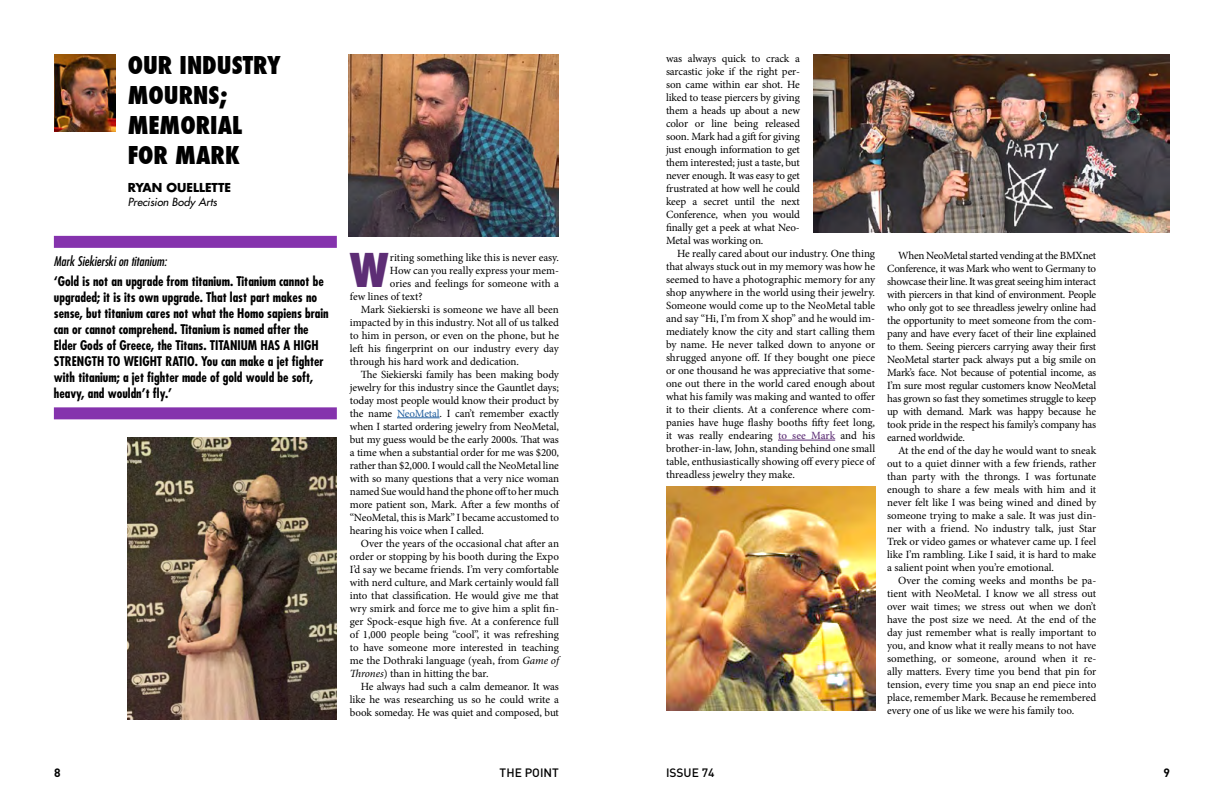
<style>
.page{position:relative;width:1224px;height:792px;background:#fff}
.page>*{position:absolute;margin:0;border:0;box-sizing:border-box;transform-origin:0 0}
.t1{font:800 condensed 45.5px "Futura";color:#5d2d75}
.t2{font:800 condensed 24px/30px "Futura";color:#000}
.t3{font:700 condensed 13px/16px "Futura";color:#000}
.t4{font:italic condensed 13px "Futura";color:#000}
.t5{font:500 12px "DIN";color:#000}
.t6{font:700 12px "Futura";color:#000}
.t7{font:700 12px "DIN";color:#000}
.t8{font:11px/13px "Minion Pro";letter-spacing:-.01em;color:#000;text-align:justify}
.t9{font:italic 11px "Futura";color:#000}
.s1{color:#215e9e}
.s2{font-style:italic}
.s3{font-weight:500;color:#5d2d75}
</style>
<div class="page">
<img style="left:54px;top:54px;width:62px;height:77px">
<hr style="left:397px;top:418px;width:43px;height:1px;background:#215e9e">
<hr style="left:778px;top:440px;width:57px;height:1px;background:#5d2d75">
<img style="left:349px;top:54px;width:210px;height:182px">
<img style="left:813px;top:54px;width:357px;height:179px">
<img style="left:666px;top:486px;width:209px;height:225px">
<img style="left:128px;top:438px;width:209px;height:282px">
<div style="left:54px;top:236px;width:283px;height:12px;background:#8533ad"></div>
<div style="left:54px;top:407px;width:283px;height:12px;background:#8533ad"></div>
<h2 class="t2" style="left:128px;top:50px;width:154px">OUR INDUSTRY<br>MOURNS;<br>MEMORIAL<br>FOR MARK</h2>
<p class="t6" style="left:128px;top:179px;width:105px">RYAN OUELLETTE</p>
<p class="t9" style="left:128px;top:194px;width:91px">Precision Body Arts</p>
<p class="t4" style="left:54px;top:253px;width:114px">Mark Siekierski on titanium:</p>
<p class="t3" style="left:54px;top:273px;width:276px">‘Gold is not an upgrade from titanium. Titanium cannot be upgraded; it is its own upgrade. That last part makes no sense, but titanium cares not what the Homo sapiens brain can or cannot comprehend. Titanium is named after the Elder Gods of Greece, the Titans. TITANIUM HAS A HIGH STRENGTH TO WEIGHT RATIO. You can make a jet fighter with titanium; a jet fighter made of gold would be soft, heavy, and wouldn’t fly.’</p>
<h1 class="t1" style="left:350px;top:239px;width:40px">W</h1>
<p class="t8" style="left:390px;top:251px;width:171px">riting something like this is never easy.</p>
<p class="t8" style="left:390px;top:264px;width:171px">How can you really express your mem-</p>
<p class="t8" style="left:390px;top:277px;width:171px">ories and feelings for someone with a</p>
<p class="t8" style="left:350px;top:290px;width:74px">few lines of text?</p>
<p class="t8" style="left:361px;top:303px;width:200px">Mark Siekierski is someone we have all been</p>
<p class="t8" style="left:350px;top:316px;width:211px">impacted by in this industry. Not all of us talked</p>
<p class="t8" style="left:350px;top:329px;width:211px">to him in person, or even on the phone, but he</p>
<p class="t8" style="left:350px;top:342px;width:211px">left his fingerprint on our industry every day</p>
<p class="t8" style="left:350px;top:355px;width:171px">through his hard work and dedication.</p>
<p class="t8" style="left:361px;top:368px;width:200px">The Siekierski family has been making body</p>
<p class="t8" style="left:350px;top:381px;width:211px">jewelry for this industry since the Gauntlet days;</p>
<p class="t8" style="left:350px;top:394px;width:211px">today most people would know their product by</p>
<p class="t8" style="left:350px;top:407px;width:211px">the name <span class="s1">NeoMetal</span>. I can’t remember exactly</p>
<p class="t8" style="left:350px;top:420px;width:211px">when I started ordering jewelry from NeoMetal,</p>
<p class="t8" style="left:350px;top:433px;width:211px">but my guess would be the early 2000s. That was</p>
<p class="t8" style="left:350px;top:446px;width:211px">a time when a substantial order for me was $200,</p>
<p class="t8" style="left:350px;top:459px;width:211px">rather than $2,000. I would call the NeoMetal line</p>
<p class="t8" style="left:350px;top:472px;width:211px">with so many questions that a very nice woman</p>
<p class="t8" style="left:350px;top:485px;width:211px">named Sue would hand the phone off to her much</p>
<p class="t8" style="left:350px;top:498px;width:211px">more patient son, Mark. After a few months of</p>
<p class="t8" style="left:350px;top:511px;width:211px">“NeoMetal, this is Mark” I became accustomed to</p>
<p class="t8" style="left:350px;top:524px;width:136px">hearing his voice when I called.</p>
<p class="t8" style="left:361px;top:537px;width:200px">Over the years of the occasional chat after an</p>
<p class="t8" style="left:350px;top:550px;width:211px">order or stopping by his booth during the Expo</p>
<p class="t8" style="left:350px;top:563px;width:211px">I’d say we became friends. I’m very comfortable</p>
<p class="t8" style="left:350px;top:576px;width:211px">with nerd culture, and Mark certainly would fall</p>
<p class="t8" style="left:350px;top:589px;width:211px">into that classification. He would give me that</p>
<p class="t8" style="left:350px;top:602px;width:211px">wry smirk and force me to give him a split fin-</p>
<p class="t8" style="left:350px;top:615px;width:211px">ger Spock-esque high five. At a conference full</p>
<p class="t8" style="left:350px;top:628px;width:211px">of 1,000 people being “cool”, it was refreshing</p>
<p class="t8" style="left:350px;top:641px;width:211px">to have someone more interested in teaching</p>
<p class="t8" style="left:350px;top:654px;width:211px">me the Dothraki language (yeah, from <span class="s2">Game of</span></p>
<p class="t8" style="left:350px;top:667px;width:140px"><span class="s2">Thrones</span>) than in hitting the bar.</p>
<p class="t8" style="left:361px;top:680px;width:200px">He always had such a calm demeanor. It was</p>
<p class="t8" style="left:350px;top:693px;width:211px">like he was researching us so he could write a</p>
<p class="t8" style="left:350px;top:706px;width:211px">book someday. He was quiet and composed, but</p>
<p class="t8" style="left:666px;top:52px;width:135px">was always quick to crack a sarcastic joke if the right per&shy;son came within ear shot. He liked to tease piercers by giving them a heads up about a new color or line being released soon. Mark had a gift for giving just enough information to get them interested; just a taste, but never enough. It was easy to get frustrated at how well he could keep a secret until the next Conference, when you would finally get a peek at what Neo-Metal was working on.</p>
<p class="t8" style="left:666px;top:247px;width:211px;text-indent:11px">He really cared about our industry. One thing that always stuck out in my memory was how he seemed to have a photographic memory for any shop anywhere in the world using their jewelry.<br>Someone would come up to the NeoMetal table and say “Hi, I’m from X shop” and he would im&shy;mediately know the city and start calling them by name. He never talked down to anyone or shrugged anyone off. If they bought one piece or one thousand he was appreciative that some&shy;one out there in the world cared enough about what his family was making and wanted to offer it to their clients. At a conference where com&shy;panies have huge flashy booths fifty feet long, it was really endearing <span class="s3">to see Mark</span> and his brother-in-law, John, standing behind one small table, enthusiastically showing off every piece of threadless jewelry they make.</p>
<p class="t8" style="left:887px;top:249px;width:211px;text-indent:11px">When NeoMetal started vending at the BMXnet Conference, it was Mark who went to Germany to showcase their line. It was great seeing him interact with piercers in that kind of environment. People who only got to see threadless jewelry online had the opportunity to meet someone from the com&shy;pany and have every facet of their line explained to them. Seeing piercers carrying away their first NeoMetal starter pack always put a big smile on Mark’s face. Not because of potential income, as I’m sure most regular customers know NeoMetal has grown so fast they sometimes struggle to keep up with demand. Mark was happy because he took pride in the respect his family’s company has earned worldwide.</p>
<p class="t8" style="left:887px;top:444px;width:211px;text-indent:11px">At the end of the day he would want to sneak out to a quiet dinner with a few friends, rather than party with the throngs. I was fortunate enough to share a few meals with him and it never felt like I was being wined and dined by someone trying to make a sale. It was just din&shy;ner with a friend. No industry talk, just Star Trek or video games or whatever came up. I feel like I’m rambling. Like I said, it is hard to make a salient point when you’re emotional.</p>
<p class="t8" style="left:887px;top:574px;width:211px;text-indent:11px">Over the coming weeks and months be pa&shy;tient with NeoMetal. I know we all stress out over wait times; we stress out when we don’t have the post size we need. At the end of the day just remember what is really important to you, and know what it really means to not have something, or someone, around when it re&shy;ally matters. Every time you bend that pin for tension, every time you snap an end piece into place, remember Mark. Because he remembered every one of us like we were his family too.</p>
<p class="t7" style="left:54px;top:765px;width:8px">8</p>
<p class="t5" style="left:500px;top:765px;width:61px">THE POINT</p>
<p class="t5" style="left:666px;top:765px;width:50px">ISSUE 74</p>
<p class="t7" style="left:1163px;top:765px;width:8px">9</p>
</div>
